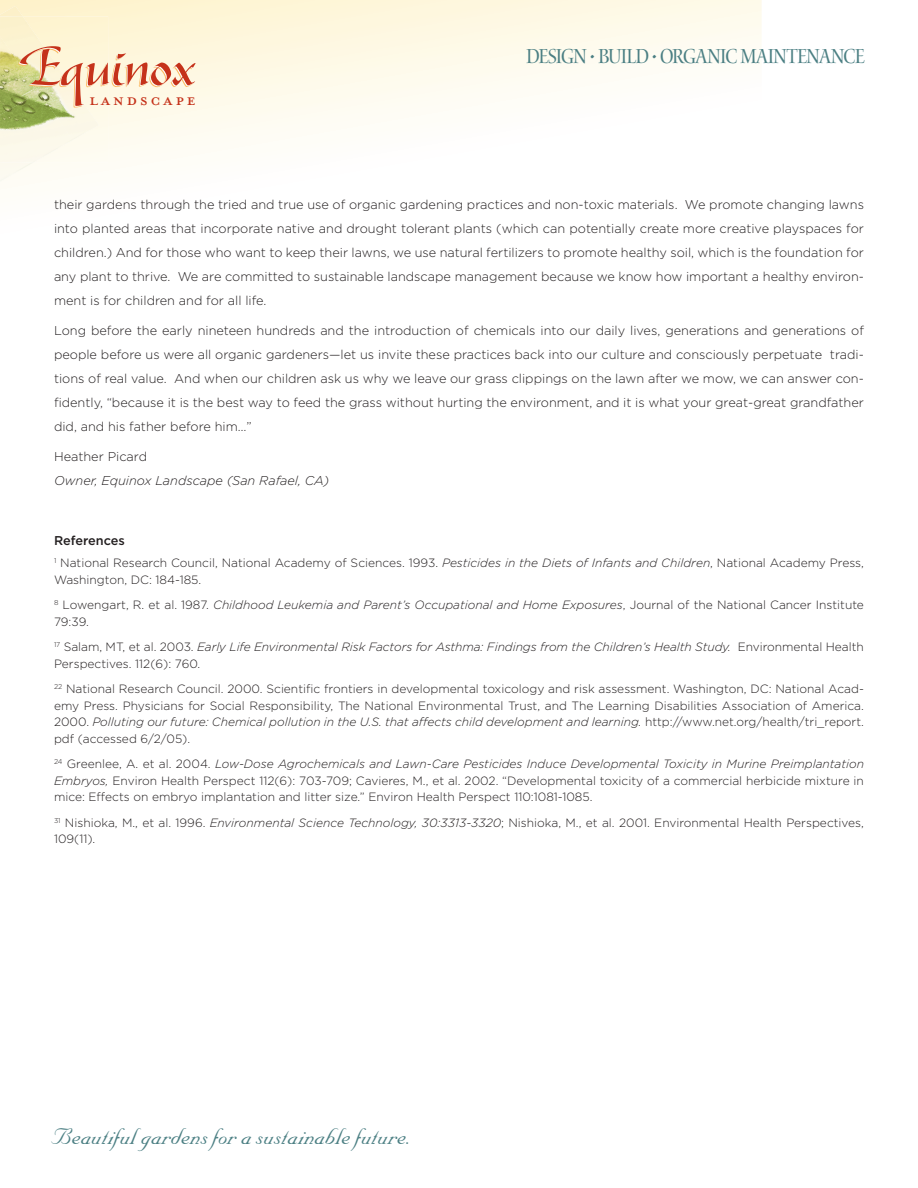
<style>
.page{position:relative;width:918px;height:1188px;background:#fff}
.page>*{position:absolute;margin:0;border:0;box-sizing:border-box;transform-origin:0 0}
.t1{font:27px "Nuptial Script";color:#4b7f83}
.t2{font:22.95px "Mrs Eaves All Petite Caps";letter-spacing:.105em;color:#c5321a}
.tagline{font:21.45px "Waters Titling MM Tall Caps 370 504";letter-spacing:-.04em;color:#4b7f83}
.body{font:300 12.75px/24px "Gotham";color:#231f20;text-align:justify}
.body-2{font:italic 300 12.75px/24px "Gotham";color:#231f20}
.body-3{font:500 12.75px "Gotham";color:#231f20}
.footnotes{font:300 12px/16.5px "Gotham";color:#231f20}
.footnotes-2{font:italic 300 12px/16.5px "Gotham";letter-spacing:-.005em;color:#231f20}
.s1{font-style:normal}
.s2{font-style:italic}
</style>
<div class="page">
<svg style="left:0;top:0;width:762px;height:176px"></svg>
<img style="left:73px;top:16px;width:35px;height:147px">
<img style="left:0;top:6px;width:23px;height:10px">
<img style="left:0;top:163px;width:33px;height:19px">
<img style="left:0;top:16px;width:99px;height:124px">
<img style="left:0;top:92px;width:73px;height:71px">
<svg style="left:18px;top:46px;width:178px;height:62px;background:#eed3b5"></svg>
<p class="t2" style="left:89px;top:89px;width:108px">LANDSCAPe</p>
<p class="tagline" style="left:526px;top:46px;width:340px">DESIGN • BUILD • ORGANIC MAINTENANCE</p>
<p class="body" style="left:54px;top:192px;width:812px">their gardens through the tried and true use of organic gardening practices and non-toxic materials. We promote changing lawns into planted areas that incorporate native and drought tolerant plants (which can potentially create more creative playspaces for children.) And for those who want to keep their lawns, we use natural fertilizers to promote healthy soil, which is the foundation for any plant to thrive. We are committed to sustainable landscape management because we know how important a healthy environ&shy;ment is for children and for all life.</p>
<p class="body" style="left:54px;top:318px;width:812px">Long before the early nineteen hundreds and the introduction of chemicals into our daily lives, generations and generations of people before us were all organic gardeners—let us invite these practices back into our culture and consciously perpetuate tradi&shy;tions of real value. And when our children ask us why we leave our grass clippings on the lawn after we mow, we can answer con&shy;fidently, “because it is the best way to feed the grass without hurting the environment, and it is what your great-great grandfather did, and his father before him…”</p>
<p class="body-2" style="left:54px;top:444px;width:277px"><span class="s1">Heather Picard<br></span>Owner, Equinox Landscape (San Rafael, CA)</p>
<p class="body-3" style="left:54px;top:533px;width:72px">References</p>
<p class="footnotes" style="left:54px;top:555px;width:812px"><sup>1</sup> National Research Council, National Academy of Sciences. 1993. <span class="s2">Pesticides in the Diets of Infants and Children</span>, National Academy Press,<br>Washington, DC: 184-185.</p>
<p class="footnotes" style="left:54px;top:597px;width:811px"><sup>8</sup> Lowengart, R. et al. 1987. <span class="s2">Childhood Leukemia and Parent’s Occupational and Home Exposures</span>, Journal of the National Cancer Institute<br>79:39.</p>
<p class="footnotes-2" style="left:54px;top:639px;width:812px"><sup>17</sup> <span class="s1">Salam, MT, et al. 2003.</span> Early Life Environmental Risk Factors for Asthma: Findings from the Children’s Health Study. <span class="s1">Environmental Health<br>Perspectives. 112(6): 760.</span></p>
<p class="footnotes" style="left:54px;top:681px;width:812px;text-align:justify"><sup>22</sup> National Research Council. 2000. Scientific frontiers in developmental toxicology and risk assessment. Washington, DC: National Acad&shy;emy Press. Physicians for Social Responsibility, The National Environmental Trust, and The Learning Disabilities Association of America.<br>2000. <span class="s2">Polluting our future: Chemical pollution in the U.S. that affects child development and learning.</span> http://www.net.org/health/tri_report. pdf (accessed 6/2/05).</p>
<p class="footnotes" style="left:54px;top:756px;width:812px;text-align:justify"><sup>24</sup> Greenlee, A. et al. 2004. <span class="s2">Low-Dose Agrochemicals and Lawn-Care Pesticides Induce Developmental Toxicity in Murine Preimplantation Embryos,</span> Environ Health Perspect 112(6): 703-709; Cavieres, M., et al. 2002. “Developmental toxicity of a commercial herbicide mixture in mice: Effects on embryo implantation and litter size.” Environ Health Perspect 110:1081-1085.</p>
<p class="footnotes" style="left:54px;top:814px;width:812px"><sup>31</sup> Nishioka, M., et al. 1996. <span class="s2">Environmental Science Technology, 30:3313-3320</span>; Nishioka, M., et al. 2001. Environmental Health Perspectives,<br>109(11).</p>
<p class="t1" style="left:51px;top:1121px;width:363px">Beautiful gardens for a sustainable future.</p>
</div>
